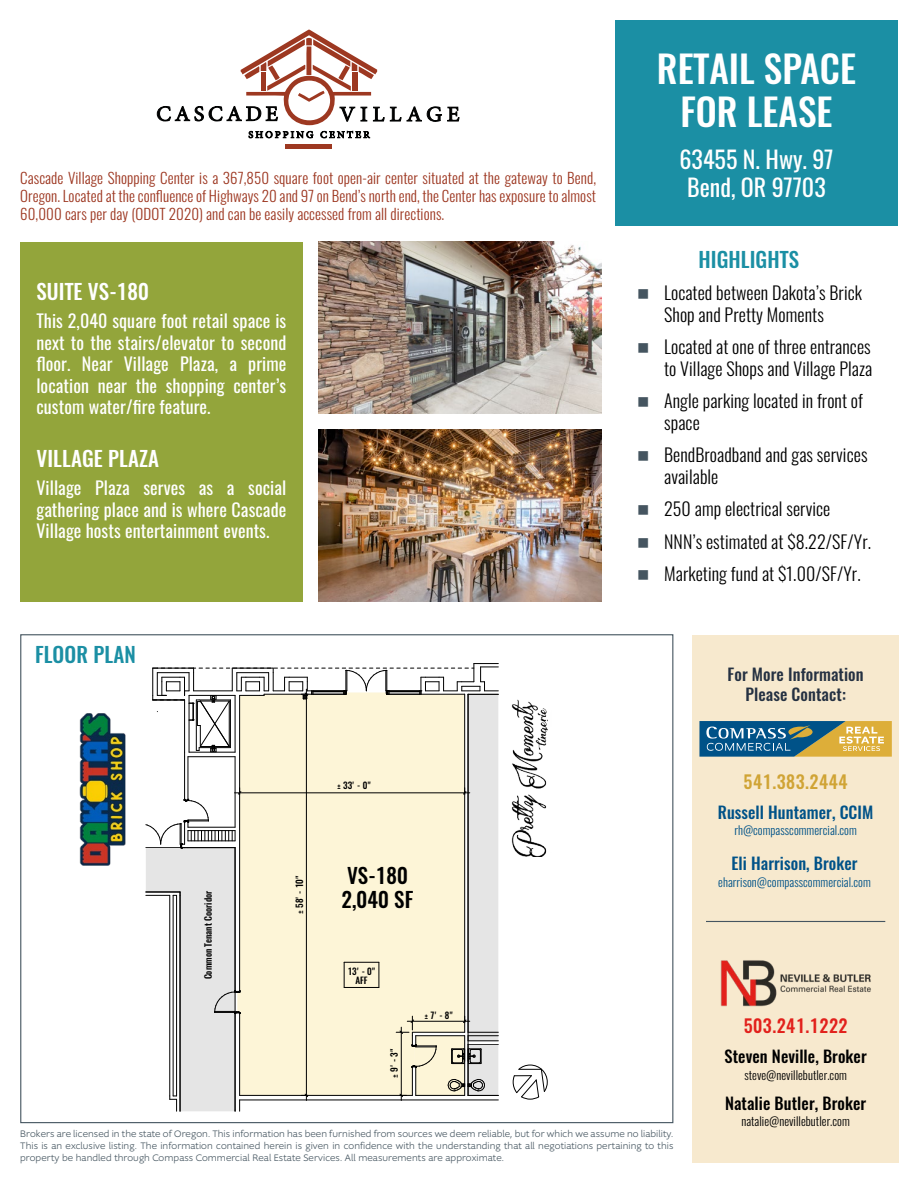
<style>
.page{position:relative;width:918px;height:1188px;background:#fff}
.page>*{position:absolute;margin:0;border:0;box-sizing:border-box;transform-origin:0 0}
.t1{font:500 37.5px/43.5px "Oswald";color:#fff;text-align:center}
.Corner_Address{font:24px/28.5px "Oswald";color:#fff;text-align:center}
.t2{font:500 21px "Oswald";letter-spacing:.005em;color:#fff}
.t3{font:500 21px "Oswald";letter-spacing:.005em;color:#1b8fa4}
.t4{font:500 21px "Oswald";letter-spacing:.005em;color:#000}
.t5{font:300 18px/21.6px "Oswald";letter-spacing:.005em;color:#000}
.t6{font:18px/21.6px "Oswald";letter-spacing:.005em;color:#fff;text-align:justify}
.t7{font:500 18px "Oswald";letter-spacing:.03em;color:#e2211c}
.t8{font:500 18px "Oswald";letter-spacing:.03em;color:#d0a435}
.t9{font:500 16.5px "Oswald";letter-spacing:.005em;color:#000}
.t10{font:500 16.5px "Oswald";letter-spacing:.005em;color:#005288}
.t11{font:500 16.5px/19.8px "Oswald";letter-spacing:.005em;color:#253142;text-align:center}
.t12{font:300 15px/18px "Oswald";letter-spacing:.005em;color:#9d3721;text-align:justify}
.t13{font:300 12px "Oswald";letter-spacing:.005em;color:#005288}
.t14{font:300 12px "Oswald";letter-spacing:.005em;color:#000}
.t15{font:300 9.75px/12px "Supra";letter-spacing:.01em;color:#455560;text-align:justify}
.t16{font:500 9.15px/9.1px "Oswald";color:#000;text-align:center}
</style>
<div class="page">
<svg style="left:513px;top:1064px;width:35px;height:36px"></svg>
<svg style="left:146px;top:663px;width:352px;height:448px"></svg>
<div style="left:615px;top:20px;width:283px;height:206px;background:#1b8fa4"></div>
<svg style="left:157px;top:30px;width:303px;height:108px"></svg>
<hr style="left:285px;top:144px;width:47px;height:4px;background:#9d3821">
<div style="left:20px;top:242px;width:283px;height:359px;background:#93a53b"></div>
<img style="left:319px;top:242px;width:282px;height:172px">
<img style="left:319px;top:430px;width:282px;height:171px">
<div style="left:22px;top:640px;width:132px;height:27px;background:#fff"></div>
<div style="left:693px;top:635px;width:206px;height:527px;background:#f7e9ce"></div>
<img style="left:720px;top:960px;width:151px;height:47px">
<hr style="left:706px;top:921px;width:179px;height:1px;background:#455560">
<svg style="left:699px;top:721px;width:193px;height:36px"></svg>
<img style="left:79px;top:713px;width:47px;height:153px">
<img style="left:511px;top:699px;width:37px;height:157px">
<p class="t12" style="left:20px;top:167px;width:577px">Cascade Village Shopping Center is a 367,850 square foot open-air center situated at the gateway to Bend, Oregon. Located at the confluence of Highways 20 and 97 on Bend’s north end, the Center has exposure to almost 60,000 cars per day (ODOT 2020) and can be easily accessed from all directions.</p>
<p class="t2" style="left:36px;top:277px;width:114px">SUITE VS-180</p>
<p class="t6" style="left:36px;top:308px;width:251px">This 2,040 square foot retail space is next to the stairs/elevator to second floor. Near Village Plaza, a prime location near the shopping center’s custom water/fire feature.</p>
<p class="t2" style="left:36px;top:443px;width:124px">VILLAGE PLAZA</p>
<p class="t6" style="left:36px;top:475px;width:251px">Village Plaza serves as a social gathering place and is where Cascade Village hosts entertainment events.</p>
<p class="t3" style="left:35px;top:640px;width:102px">FLOOR PLAN</p>
<p class="t16" style="left:204px;top:979px;width:90px;rotate:-90deg">Common Tenant Cooridor</p>
<p class="t16" style="left:295px;top:914px;width:40px;rotate:-90deg">± 58' - 10"</p>
<p class="t16" style="left:337px;top:781px;width:35px">± 33' - 0"</p>
<p class="t4" style="left:347px;top:861px;width:62px">VS-180</p>
<p class="t4" style="left:342px;top:885px;width:73px">2,040 SF</p>
<p class="t16" style="left:348px;top:967px;width:29px">13' - 0"<br>AFF</p>
<p class="t1" style="left:657px;top:47px;width:201px">RETAIL SPACE<br>FOR LEASE</p>
<p class="Corner_Address" style="left:680px;top:142px;width:155px">63455 N. Hwy. 97<br>Bend, OR 97703</p>
<p class="t3" style="left:699px;top:245px;width:102px">HIGHLIGHTS</p>
<p class="t5" style="left:664px;top:280px;width:199px">Located between Dakota’s Brick<br>Shop and Pretty Moments</p>
<p class="t5" style="left:664px;top:334px;width:210px">Located at one of three entrances to Village Shops and Village Plaza</p>
<p class="t5" style="left:664px;top:388px;width:200px">Angle parking located in front of space</p>
<p class="t5" style="left:664px;top:442px;width:205px">BendBroadband and gas services available</p>
<p class="t5" style="left:664px;top:496px;width:168px">250 amp electrical service</p>
<p class="t5" style="left:664px;top:529px;width:208px">NNN’s estimated at $8.22/SF/Yr.</p>
<p class="t5" style="left:664px;top:561px;width:198px">Marketing fund at $1.00/SF/Yr.</p>
<p class="t11" style="left:728px;top:665px;width:138px">For More Information<br>Please Contact:</p>
<p class="t8" style="left:744px;top:769px;width:106px">541.383.2444</p>
<p class="t10" style="left:718px;top:801px;width:157px">Russell Huntamer, CCIM</p>
<p class="t13" style="left:734px;top:820px;width:124px">rh@compasscommercial.com</p>
<p class="t10" style="left:731px;top:852px;width:128px">Eli Harrison, Broker</p>
<p class="t13" style="left:718px;top:871px;width:154px">eharrison@compasscommercial.com</p>
<p class="t16" style="left:390px;top:1078px;width:31px;rotate:-90deg">± 9' - 3"</p>
<p class="t16" style="left:424px;top:1011px;width:30px">± 7' - 8"</p>
<p class="t15" style="left:20px;top:1127px;width:655px">Brokers are licensed in the state of Oregon. This information has been furnished from sources we deem reliable, but for which we assume no liability.<br>This is an exclusive listing. The information contained herein is given in confidence with the understanding that all negotiations pertaining to this property be handled through Compass Commercial Real Estate Services. All measurements are approximate.</p>
<p class="t7" style="left:744px;top:1014px;width:105px">503.241.1222</p>
<p class="t9" style="left:725px;top:1045px;width:144px">Steven Neville, Broker</p>
<p class="t14" style="left:744px;top:1064px;width:104px">steve@nevillebutler.com</p>
<p class="t9" style="left:725px;top:1092px;width:143px">Natalie Butler, Broker</p>
<p class="t14" style="left:741px;top:1111px;width:110px">natalie@nevillebutler.com</p>
</div>
